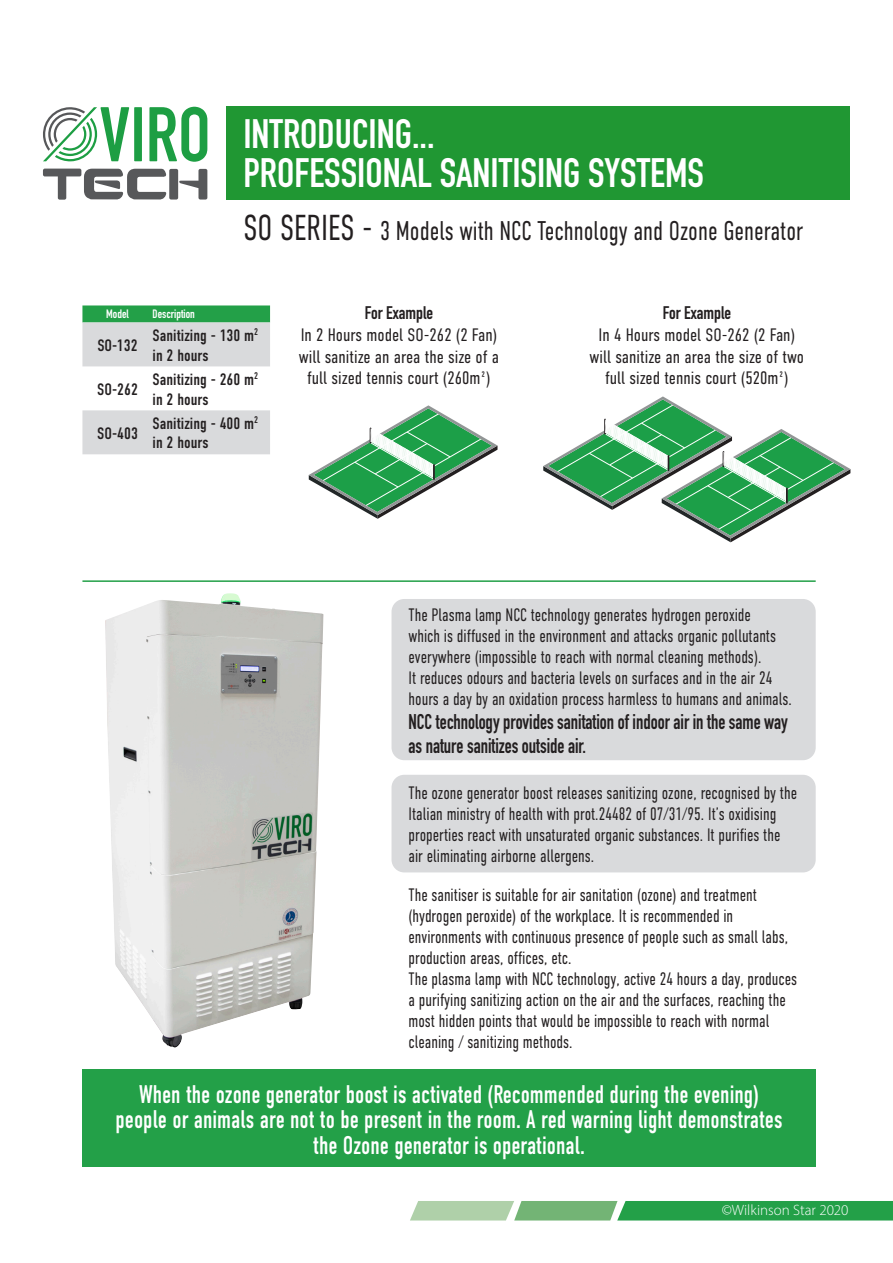
<style>
.page{position:relative;width:893px;height:1263px;background:#fff}
.page>*{position:absolute;margin:0;border:0;box-sizing:border-box;transform-origin:0 0}
.t1{font:700 40.5px/39px "DIN Condensed";color:#fff}
.t2{font:300 27px "DIN Condensed";color:#231f20;scale:.9 1}
.t3{font:25.5px/25.5px "DIN Condensed";color:#fff;text-align:center;scale:.9 1}
.t4{font:700 21px/24px "DIN Condensed";color:#231f20;scale:.9 1}
.t5{font:300 18px/21px "DIN Condensed";color:#231f20;scale:.9 1}
.t6{font:300 18px/21.6px "DIN Condensed";color:#231f20;text-align:center}
.t7{font:700 18px "DIN Condensed";color:#231f20}
.t8{font:16.5px/19.8px "DIN Condensed";color:#231f20}
.t9{font:300 15px "Myriad Pro";color:#fff}
.t10{font:700 12px "DIN Condensed";color:#fff}
.s1{font-size:36px}
</style>
<div class="page">
<svg style="left:410px;top:1201px;width:483px;height:19px;background:#57b16b"></svg>
<hr style="left:82px;top:580px;width:734px;height:2px;background:#23a048">
<div style="left:226px;top:107px;width:624px;height:93px;background:#209733"></div>
<svg style="left:43px;top:169px;width:164px;height:31px"></svg>
<svg style="left:43px;top:107px;width:86px;height:55px"></svg>
<div style="left:134px;top:107px;width:8px;height:54px;background:#1d9e43"></div>
<svg style="left:149px;top:107px;width:58px;height:55px"></svg>
<div style="left:391px;top:599px;width:425px;height:161px;background:#d9dadc;border-radius:13px"></div>
<div style="left:391px;top:775px;width:425px;height:97px;background:#d9dadc;border-radius:13px"></div>
<div style="left:82px;top:1069px;width:734px;height:98px;background:#23a048"></div>
<img style="left:105px;top:593px;width:218px;height:454px">
<svg style="left:82px;top:305px;width:188px;height:149px"></svg>
<svg style="left:309px;top:405px;width:188px;height:114px"></svg>
<svg style="left:543px;top:396px;width:307px;height:146px"></svg>
<p class="t1" style="left:243px;top:114px;width:462px">INTRODUCING...<br>PROFESSIONAL SANITISING SYSTEMS</p>
<p class="t2" style="left:243px;top:216px;width:624px"><span class="s1">SO SERIES -</span> 3 Models with NCC Technology and Ozone Generator</p>
<p class="t10" style="left:106px;top:306px;width:24px">Model</p>
<p class="t10" style="left:153px;top:306px;width:44px">Description</p>
<p class="t8" style="left:97px;top:335px;width:42px">SO-132</p>
<p class="t8" style="left:153px;top:326px;width:107px">Sanitizing - 130 m<sup>2 </sup>in 2 hours</p>
<p class="t8" style="left:97px;top:379px;width:42px">SO-262</p>
<p class="t8" style="left:153px;top:369px;width:107px">Sanitizing - 260 m<sup>2 </sup>in 2 hours</p>
<p class="t8" style="left:97px;top:423px;width:42px">SO-403</p>
<p class="t8" style="left:153px;top:413px;width:107px">Sanitizing - 400 m<sup>2 </sup>in 2 hours</p>
<p class="t7" style="left:365px;top:301px;width:70px">For Example</p>
<p class="t6" style="left:299px;top:324px;width:202px">In 2 Hours model SO-262 (2 Fan) will sanitize an area the size of a full sized tennis court (260m²)</p>
<p class="t7" style="left:663px;top:301px;width:70px">For Example</p>
<p class="t6" style="left:590px;top:324px;width:216px">In 4 Hours model SO-262 (2 Fan) will sanitize an area the size of two full sized tennis court (520m²)</p>
<p class="t5" style="left:409px;top:604px;width:428px">The Plasma lamp NCC technology generates hydrogen peroxide<br>which is diffused in the environment and attacks organic pollutants everywhere (impossible to reach with normal cleaning methods).<br>It reduces odours and bacteria levels on surfaces and in the air 24 hours a day by an oxidation process harmless to humans and animals.</p>
<p class="t4" style="left:409px;top:709px;width:423px">NCC technology provides sanitation of indoor air in the same way as nature sanitizes outside air.</p>
<p class="t5" style="left:409px;top:782px;width:433px">The ozone generator boost releases sanitizing ozone, recognised by the Italian ministry of health with prot.24482 of 07/31/95. It’s oxidising properties react with unsaturated organic substances. It purifies the air eliminating airborne allergens.</p>
<p class="t5" style="left:409px;top:884px;width:423px">The sanitiser is suitable for air sanitation (ozone) and treatment (hydrogen peroxide) of the workplace. It is recommended in environments with continuous presence of people such as small labs, production areas, offices, etc.</p>
<p class="t5" style="left:409px;top:968px;width:433px">The plasma lamp with NCC technology, active 24 hours a day, produces a purifying sanitizing action on the air and the surfaces, reaching the most hidden points that would be impossible to reach with normal cleaning / sanitizing methods.</p>
<p class="t3" style="left:116px;top:1082px;width:743px">When the ozone generator boost is activated (Recommended during the evening) people or animals are not to be present in the room. A red warning light demonstrates the Ozone generator is operational.</p>
<p class="t9" style="left:722px;top:1201px;width:128px">©Wilkinson Star 2020</p>
</div>
